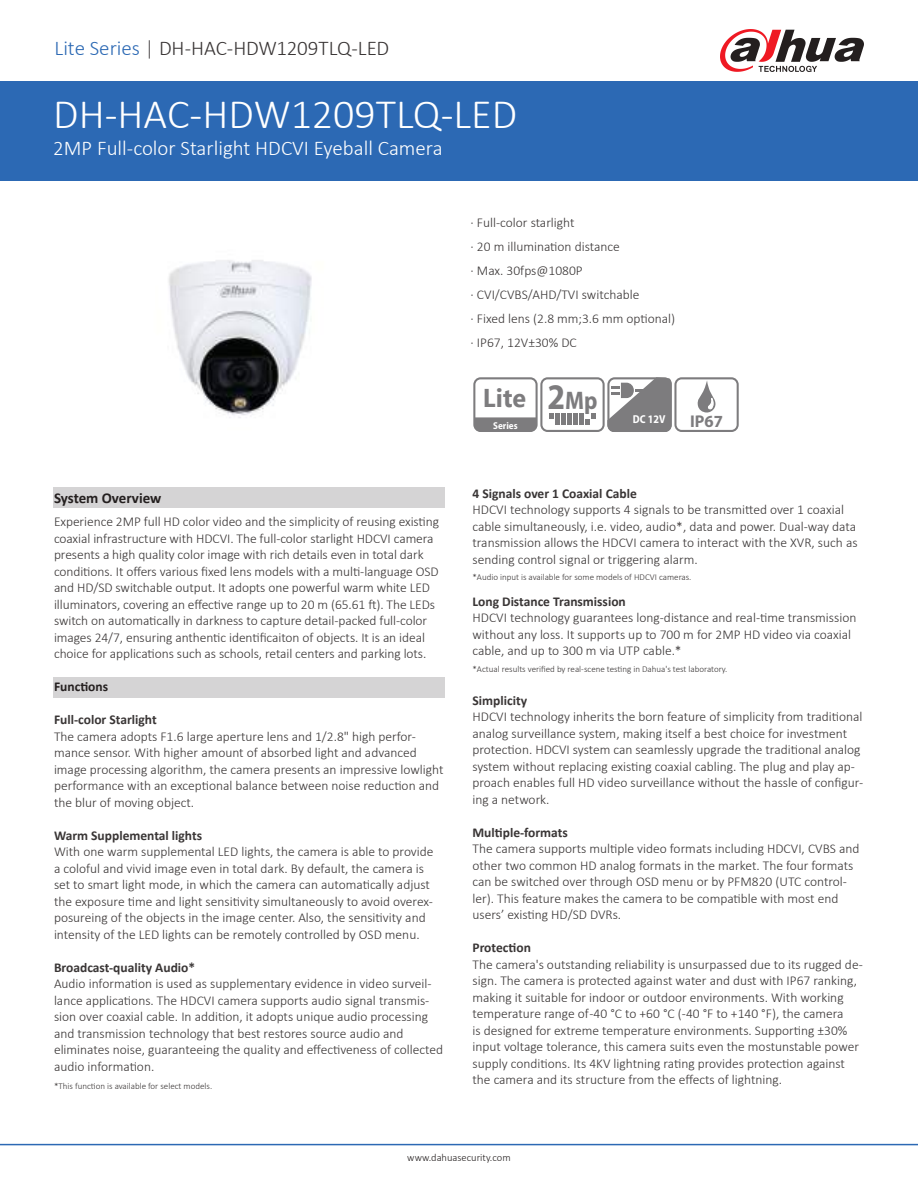
<style>
.page{position:relative;width:918px;height:1188px;background:#fff}
.page>*{position:absolute;margin:0;border:0;box-sizing:border-box;transform-origin:0 0}
.t1{font:300 42px "Calibri";color:#fff}
.t2{font:700 25.8px "Segoe UI";color:#7d7c7e}
.t3{font:700 semi-condensed 25.5px "Myriad Pro";color:#7d7c7e;scale:.95 1}
.t4{font:300 21px "Calibri";color:#fff}
.t5{font:300 21px "Calibri";letter-spacing:-.005em;color:#393535}
.t6{font:700 17.1px "Myriad Pro";color:#7d7c7e}
.t7{font:700 15px "Calibri";color:#241f1f}
.t8{font:300 13.5px/16.5px "Calibri";color:#393535}
.t9{font:700 13.5px "Calibri";color:#393535}
.t10{font:700 13.5px "Calibri";color:#241f1f}
.t11{font:700 semi-condensed 11.55px "Myriad Pro";color:#fff;scale:.95 1}
.t12{font:300 10.5px "Calibri";color:#241f1f}
.t13{font:700 semi-condensed 10.05px "Myriad Pro";color:#fff}
.t14{font:300 9px "Calibri";color:#393535}
.s1{color:#2c69b4}
.s2{color:#5a5758}
.s3{font-size:36.3px}
</style>
<div class="page">
<div style="left:0;top:81px;width:918px;height:100px;background:#2c69b4"></div>
<hr style="left:0;top:1144px;width:918px;height:1px;background:#2c69b4">
<svg style="left:720px;top:29px;width:144px;height:43px"></svg>
<img style="left:168px;top:260px;width:144px;height:158px">
<div style="left:53px;top:677px;width:392px;height:21px;background:#d5d4d5"></div>
<div style="left:54px;top:487px;width:391px;height:21px;background:#d5d4d5"></div>
<svg style="left:473px;top:377px;width:266px;height:55px"></svg>
<h3 class="t5" style="left:55px;top:35px;width:336px"><span class="s1">Lite Series</span> <span class="s2">|</span> DH-HAC-HDW1209TLQ-LED</h3>
<h1 class="t1" style="left:53px;top:88px;width:465px">DH-HAC-HDW1209TLQ-LED</h1>
<h3 class="t4" style="left:53px;top:135px;width:391px">2MP Full-color Starlight HDCVI Eyeball Camera</h3>
<p class="t7" style="left:54px;top:489px;width:109px">System Overview</p>
<p class="t8" style="left:54px;top:514px;width:387px">Experience 2MP full HD color video and the simplicity of reusing existing coaxial infrastructure with HDCVI. The full-color starlight HDCVI camera presents a high quality color image with rich details even in total dark conditions. It offers various fixed lens models with a multi-language OSD and HD/SD switchable output. It adopts one powerful warm white LED illuminators, covering an effective range up to 20 m (65.61 ft). The LEDs switch on automatically in darkness to capture detail-packed full-color images 24/7, ensuring anthentic identificaiton of objects. It is an ideal choice for applications such as schools, retail centers and parking lots.</p>
<p class="t10" style="left:54px;top:678px;width:56px">Functions</p>
<p class="t9" style="left:54px;top:711px;width:104px">Full-color Starlight</p>
<p class="t8" style="left:54px;top:728px;width:391px">The camera adopts F1.6 large aperture lens and 1/2.8" high perfor&shy;mance sensor. With higher amount of absorbed light and advanced image processing algorithm, the camera presents an impressive lowlight performance with an exceptional balance between noise reduction and the blur of moving object.</p>
<p class="t9" style="left:54px;top:827px;width:150px">Warm Supplemental lights</p>
<p class="t8" style="left:54px;top:844px;width:381px">With one warm supplemental LED lights, the camera is able to provide a coloful and vivid image even in total dark. By default, the camera is set to smart light mode, in which the camera can automatically adjust the exposure time and light sensitivity simultaneously to avoid overex&shy;posureing of the objects in the image center. Also, the sensitivity and intensity of the LED lights can be remotely controlled by OSD menu.</p>
<p class="t9" style="left:54px;top:959px;width:143px">Broadcast-quality Audio*</p>
<p class="t8" style="left:54px;top:976px;width:391px">Audio information is used as supplementary evidence in video surveil&shy;lance applications. The HDCVI camera supports audio signal transmis&shy;sion over coaxial cable. In addition, it adopts unique audio processing and transmission technology that best restores source audio and eliminates noise, guaranteeing the quality and effectiveness of collected audio information.</p>
<p class="t14" style="left:54px;top:1080px;width:160px">*This function is available for select models.</p>
<p class="t8" style="left:471px;top:210px;width:206px;line-height:24px">· Full-color starlight<br>· 20 m illumination distance<br>· Max. 30fps@1080P<br>· CVI/CVBS/AHD/TVI switchable<br>· Fixed lens (2.8 mm;3.6 mm optional) · IP67, 12V±30% DC</p>
<h3 class="t3" style="left:547px;top:384px;width:54px"><span class="s3">2</span>Mp</h3>
<p class="t13" style="left:493px;top:419px;width:26px">Series</p>
<h2 class="t2" style="left:483px;top:379px;width:45px">Lite</h2>
<p class="t11" style="left:633px;top:411px;width:36px">DC 12V</p>
<p class="t6" style="left:690px;top:410px;width:34px">IP67</p>
<p class="t9" style="left:472px;top:484px;width:166px">4 Signals over 1 Coaxial Cable</p>
<p class="t8" style="left:472px;top:501px;width:387px">HDCVI technology supports 4 signals to be transmitted over 1 coaxial cable simultaneously, i.e. video, audio*, data and power. Dual-way data transmission allows the HDCVI camera to interact with the XVR, such as sending control signal or triggering alarm.</p>
<p class="t14" style="left:472px;top:571px;width:221px">*Audio input is available for some models of HDCVI cameras.</p>
<p class="t9" style="left:472px;top:592px;width:155px">Long Distance Transmission</p>
<p class="t8" style="left:472px;top:609px;width:385px">HDCVI technology guarantees long-distance and real-time transmission without any loss. It supports up to 700 m for 2MP HD video via coaxial cable, and up to 300 m via UTP cable.*</p>
<p class="t14" style="left:472px;top:663px;width:256px">*Actual results verified by real-scene testing in Dahua's test laboratory.</p>
<p class="t9" style="left:472px;top:691px;width:56px">Simplicity</p>
<p class="t8" style="left:472px;top:708px;width:392px">HDCVI technology inherits the born feature of simplicity from traditional analog surveillance system, making itself a best choice for investment protection. HDCVI system can seamlessly upgrade the traditional analog system without replacing existing coaxial cabling. The plug and play ap&shy;proach enables full HD video surveillance without the hassle of configur&shy;ing a network.</p>
<p class="t9" style="left:472px;top:823px;width:97px">Multiple-formats</p>
<p class="t8" style="left:472px;top:840px;width:388px">The camera supports multiple video formats including HDCVI, CVBS and other two common HD analog formats in the market. The four formats can be switched over through OSD menu or by PFM820 (UTC control&shy;ler). This feature makes the camera to be compatible with most end users’ existing HD/SD DVRs.</p>
<p class="t9" style="left:472px;top:939px;width:60px">Protection</p>
<p class="t8" style="left:472px;top:956px;width:392px">The camera's outstanding reliability is unsurpassed due to its rugged de&shy;sign. The camera is protected against water and dust with IP67 ranking, making it suitable for indoor or outdoor environments. With working temperature range of -40 °C to +60 °C (-40 °F to +140 °F), the camera<br>is designed for extreme temperature environments. Supporting ±30% input voltage tolerance, this camera suits even the mostunstable power supply conditions. Its 4KV lightning rating provides protection against the camera and its structure from the effects of lightning.</p>
<p class="t12" style="left:407px;top:1151px;width:105px">www.dahuasecurity.com</p>
</div>
